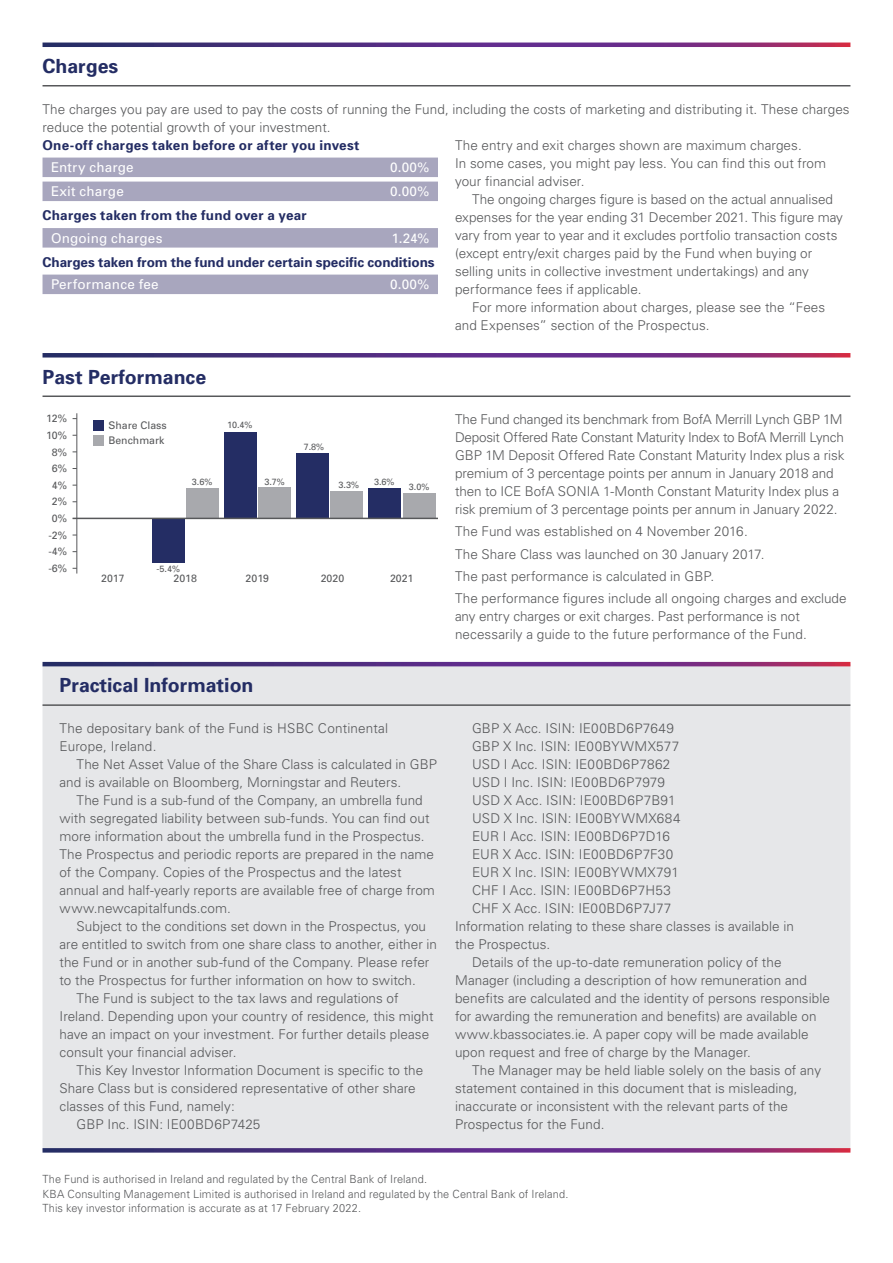
<style>
.page{position:relative;width:893px;height:1263px;background:#fff}
.page>*{position:absolute;margin:0;border:0;box-sizing:border-box;transform-origin:0 0}
.t1{font:700 19.5px "Univers";color:#242d64}
.Text__indent{font:300 13.5px/18px "Univers";letter-spacing:.005em;color:#57585a}
.Text__full_out__-__M{font:300 13.5px/18px "Univers";color:#57585a}
.Charges_Heading{font:700 13.5px "Univers";letter-spacing:.01em;color:#242d64}
.Charges_rule{font:13.5px "Univers";letter-spacing:.015em;color:#fff}
.Footnote{font:300 11.25px "Univers";letter-spacing:.01em;color:#57585a}
.t2{font:10.5px/16.6px "Univers";color:#57585a}
.t3{font:9px "Univers";color:#57585a}
.s1{color:#fff}
</style>
<div class="page">
<svg style="left:43px;top:353px;width:395px;height:4px"></svg>
<hr style="left:438px;top:353px;width:17px;height:4px;background:#5e2d8b">
<svg style="left:455px;top:353px;width:395px;height:4px"></svg>
<hr style="left:43px;top:395px;width:395px;height:2px;background:#57585a">
<svg style="left:438px;top:395px;width:17px;height:2px"></svg>
<hr style="left:455px;top:395px;width:395px;height:2px;background:#57585a">
<hr style="left:77px;top:413px;width:1px;height:160px;background:#57585a">
<div style="left:186px;top:488px;width:33px;height:30px;background:#a8a9ad"></div>
<div style="left:258px;top:488px;width:33px;height:30px;background:#a8a9ad"></div>
<div style="left:330px;top:491px;width:33px;height:27px;background:#a8a9ad"></div>
<div style="left:403px;top:493px;width:32px;height:25px;background:#a8a9ad"></div>
<div style="left:152px;top:518px;width:32px;height:45px;background:#242d64"></div>
<div style="left:224px;top:432px;width:33px;height:86px;background:#242d64"></div>
<div style="left:296px;top:453px;width:33px;height:65px;background:#242d64"></div>
<div style="left:368px;top:488px;width:33px;height:30px;background:#242d64"></div>
<hr style="left:73px;top:518px;width:365px;height:1px;background:#57585a">
<svg style="left:43px;top:43px;width:807px;height:4px"></svg>
<hr style="left:43px;top:85px;width:807px;height:1px;background:#57585a">
<div style="left:43px;top:158px;width:395px;height:19px;background:#a8a6be"></div>
<div style="left:43px;top:182px;width:395px;height:19px;background:#a8a6be"></div>
<div style="left:43px;top:228px;width:395px;height:20px;background:#a8a6be"></div>
<div style="left:43px;top:275px;width:395px;height:19px;background:#a8a6be"></div>
<div style="left:43px;top:666px;width:807px;height:482px;background:#e6e7e9"></div>
<svg style="left:43px;top:662px;width:807px;height:4px"></svg>
<hr style="left:43px;top:704px;width:807px;height:2px;background:#57585a">
<svg style="left:43px;top:1148px;width:807px;height:4px"></svg>
<div style="left:94px;top:420px;width:10px;height:10px;background:#242d64"></div>
<div style="left:94px;top:435px;width:10px;height:10px;background:#a8a9ad"></div>
<p class="t1" style="left:43px;top:54px;width:77px">Charges</p>
<p class="Text__full_out__-__M" style="left:43px;top:99px;width:809px">The charges you pay are used to pay the costs of running the Fund, including the costs of marketing and distributing it. These charges reduce the potential growth of your investment.</p>
<p class="Charges_Heading" style="left:43px;top:136px;width:318px">One-off charges taken before or after you invest</p>
<p class="Charges_rule" style="left:51px;top:159px;width:84px">Entry charge</p>
<p class="Charges_rule" style="left:390px;top:159px;width:41px">0.00%</p>
<p class="Charges_rule" style="left:51px;top:183px;width:74px">Exit charge</p>
<p class="Charges_rule" style="left:390px;top:183px;width:41px">0.00%</p>
<p class="Charges_Heading" style="left:43px;top:207px;width:266px">Charges taken from the fund over a year</p>
<p class="Charges_rule" style="left:51px;top:229px;width:113px">Ongoing charges</p>
<p class="Charges_rule" style="left:391px;top:229px;width:40px">1.24%</p>
<p class="Charges_Heading" style="left:43px;top:253px;width:394px">Charges taken from the fund under certain specific conditions</p>
<p class="Charges_rule" style="left:51px;top:276px;width:109px">Performance fee</p>
<p class="Charges_rule" style="left:390px;top:276px;width:41px">0.00%</p>
<p class="Text__full_out__-__M" style="left:455px;top:135px;width:373px">The entry and exit charges shown are maximum charges.<br>In some cases, you might pay less. You can find this out from your financial adviser.</p>
<p class="Text__indent" style="left:455px;top:189px;width:390px;text-indent:17px">The ongoing charges figure is based on the actual annualised expenses for the year ending 31 December 2021. This figure may vary from year to year and it excludes portfolio transaction costs (except entry/exit charges paid by the Fund when buying or selling units in collective investment undertakings) and any performance fees if applicable.</p>
<p class="Text__indent" style="left:455px;top:297px;width:372px;text-indent:17px">For more information about charges, please see the “Fees and Expenses” section of the Prospectus.</p>
<p class="t1" style="left:43px;top:364px;width:165px">Past Performance</p>
<p class="t2" style="left:46px;top:410px;width:23px">12%<br>10%</p>
<p class="t2" style="left:52px;top:460px;width:17px">6%</p>
<p class="t2" style="left:108px;top:417px;width:60px">Share Class</p>
<p class="t2" style="left:108px;top:432px;width:58px">Benchmark</p>
<p class="t2" style="left:52px;top:443px;width:17px">8%</p>
<p class="t2" style="left:52px;top:477px;width:17px">4%<br>2%</p>
<p class="t3" style="left:192px;top:476px;width:22px">3.6%</p>
<p class="t2" style="left:52px;top:510px;width:17px">0%</p>
<p class="t2" style="left:48px;top:526px;width:20px">-2%</p>
<p class="t2" style="left:48px;top:543px;width:20px">-4%</p>
<p class="t3" style="left:227px;top:419px;width:27px">10.4%</p>
<p class="t3" style="left:264px;top:476px;width:22px">3.7%</p>
<p class="t3" style="left:304px;top:442px;width:22px">7.8%</p>
<p class="t3" style="left:339px;top:479px;width:22px">3.3%</p>
<p class="t3" style="left:374px;top:476px;width:22px">3.6%</p>
<p class="t3" style="left:409px;top:481px;width:22px">3.0%</p>
<p class="t2" style="left:48px;top:560px;width:20px">-6%</p>
<p class="t3" style="left:157px;top:563px;width:25px">-5.4%</p>
<p class="t2" style="left:101px;top:569px;width:25px">2017</p>
<p class="t2" style="left:174px;top:569px;width:25px">2018</p>
<p class="t2" style="left:246px;top:569px;width:25px">2019</p>
<p class="t2" style="left:315px;top:569px;width:31px"><span class="s1">*</span>2020</p>
<p class="t2" style="left:390px;top:569px;width:25px">2021</p>
<p class="t1" style="left:60px;top:673px;width:195px">Practical Information</p>
<p class="Text__full_out__-__M" style="left:60px;top:719px;width:330px">The depositary bank of the Fund is HSBC Continental<br>Europe, Ireland.</p>
<p class="Text__indent" style="left:60px;top:755px;width:379px;text-indent:17px">The Net Asset Value of the Share Class is calculated in GBP and is available on Bloomberg, Morningstar and Reuters.</p>
<p class="Text__indent" style="left:60px;top:791px;width:377px;text-indent:17px">The Fund is a sub-fund of the Company, an umbrella fund with segregated liability between sub-funds. You can find out more information about the umbrella fund in the Prospectus.<br>The Prospectus and periodic reports are prepared in the name of the Company. Copies of the Prospectus and the latest annual and half-yearly reports are available free of charge from www.newcapitalfunds.com.</p>
<p class="Text__indent" style="left:60px;top:917px;width:379px;text-indent:17px">Subject to the conditions set down in the Prospectus, you are entitled to switch from one share class to another, either in the Fund or in another sub-fund of the Company. Please refer to the Prospectus for further information on how to switch.</p>
<p class="Text__indent" style="left:60px;top:989px;width:375px;text-indent:17px">The Fund is subject to the tax laws and regulations of Ireland. Depending upon your country of residence, this might have an impact on your investment. For further details please consult your financial adviser.</p>
<p class="Text__indent" style="left:60px;top:1061px;width:365px;text-indent:17px">This Key Investor Information Document is specific to the<br>Share Class but is considered representative of other share classes of this Fund, namely:</p>
<p class="Text__indent" style="left:77px;top:1115px;width:185px">GBP Inc. ISIN: IE00BD6P7425</p>
<p class="Text__full_out__-__M" style="left:455px;top:410px;width:391px">The Fund changed its benchmark from BofA Merrill Lynch GBP 1M Deposit Offered Rate Constant Maturity Index to BofA Merrill Lynch GBP 1M Deposit Offered Rate Constant Maturity Index plus a risk premium of 3 percentage points per annum in January 2018 and then to ICE BofA SONIA 1-Month Constant Maturity Index plus a risk premium of 3 percentage points per annum in January 2022.</p>
<p class="Text__full_out__-__M" style="left:455px;top:522px;width:294px">The Fund was established on 4 November 2016.</p>
<p class="Text__full_out__-__M" style="left:455px;top:544px;width:311px">The Share Class was launched on 30 January 2017.</p>
<p class="Text__full_out__-__M" style="left:455px;top:567px;width:261px">The past performance is calculated in GBP.</p>
<p class="Text__full_out__-__M" style="left:455px;top:589px;width:393px">The performance figures include all ongoing charges and exclude any entry charges or exit charges. Past performance is not necessarily a guide to the future performance of the Fund.</p>
<p class="Text__indent" style="left:472px;top:719px;width:210px">GBP X Acc. ISIN: IE00BD6P7649<br>GBP X Inc. ISIN: IE00BYWMX577<br>USD I Acc. ISIN: IE00BD6P7862<br>USD I Inc. ISIN: IE00BD6P7979<br>USD X Acc. ISIN: IE00BD6P7B91<br>USD X Inc. ISIN: IE00BYWMX684<br>EUR I Acc. ISIN: IE00BD6P7D16<br>EUR X Acc. ISIN: IE00BD6P7F30<br>EUR X Inc. ISIN: IE00BYWMX791<br>CHF I Acc. ISIN: IE00BD6P7H53<br>CHF X Acc. ISIN: IE00BD6P7J77</p>
<p class="Text__full_out__-__M" style="left:455px;top:917px;width:340px">Information relating to these share classes is available in the Prospectus.</p>
<p class="Text__indent" style="left:455px;top:953px;width:376px;text-indent:17px">Details of the up-to-date remuneration policy of the Manager (including a description of how remuneration and benefits are calculated and the identity of persons responsible for awarding the remuneration and benefits) are available on www.kbassociates.ie. A paper copy will be made available upon request and free of charge by the Manager.</p>
<p class="Text__indent" style="left:455px;top:1061px;width:368px;text-indent:17px">The Manager may be held liable solely on the basis of any statement contained in this document that is misleading, inaccurate or inconsistent with the relevant parts of the Prospectus for the Fund.</p>
<p class="Footnote" style="left:43px;top:1173px;width:386px">The Fund is authorised in Ireland and regulated by the Central Bank of Ireland.</p>
<p class="Footnote" style="left:43px;top:1187px;width:527px">KBA Consulting Management Limited is authorised in Ireland and regulated by the Central Bank of Ireland.</p>
<p class="Footnote" style="left:43px;top:1201px;width:320px">This key investor information is accurate as at 17 February 2022.</p>
</div>
